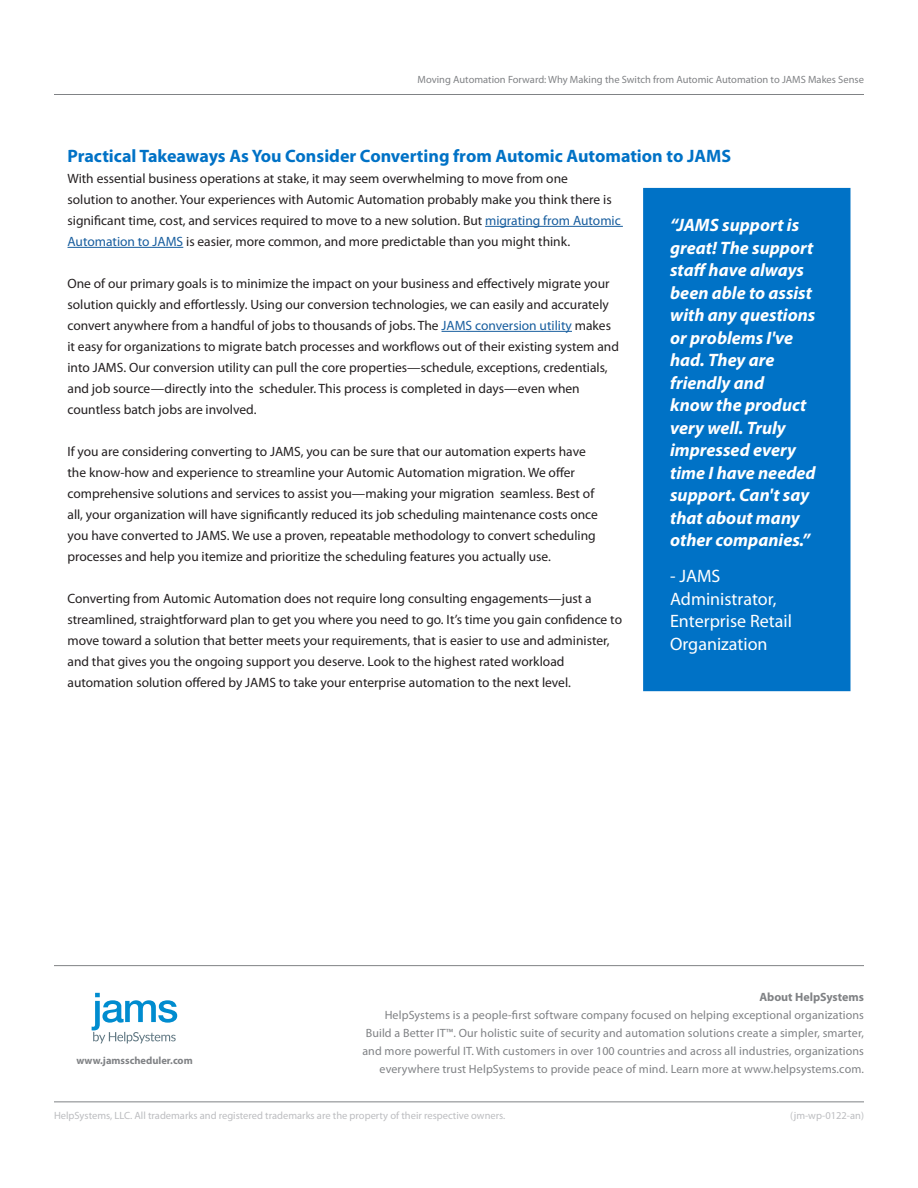
<style>
.page{position:relative;width:918px;height:1188px;background:#fff}
.page>*{position:absolute;margin:0;border:0;box-sizing:border-box;transform-origin:0 0}
.Body_-_Pull_Quote{font:italic 700 18px/22.5px "Myriad Pro";color:#fff}
.Body_-_Subhead{font:700 18px "Myriad Pro";color:#0072c6}
.Body_-_Pull_Quote-2{font:18px/22.5px "Myriad Pro";color:#fff}
.Title_-_Summary_Copy{font:13.5px/21px "Myriad Pro";color:#231f20}
.t1{font:12px/18px "Myriad Pro";letter-spacing:.01em;color:#808285;text-align:right}
.t2{font:700 12px "Myriad Pro";color:#808285}
.t3{font:10.5px "Myriad Pro";color:#bcbdc0}
.t4{font:10.5px "Myriad Pro";color:#808285}
.t5{font:700 10.5px "Myriad Pro";color:#808285}
.s1{color:#175d9e}
</style>
<div class="page">
<hr style="left:54px;top:1101px;width:810px;height:1px;background:#808285">
<hr style="left:54px;top:965px;width:810px;height:1px;background:#808285">
<hr style="left:54px;top:94px;width:810px;height:1px;background:#808285">
<svg style="left:92px;top:993px;width:85px;height:51px"></svg>
<hr style="left:485px;top:226px;width:138px;height:1px;background:#175d9e">
<hr style="left:68px;top:247px;width:115px;height:1px;background:#175d9e">
<hr style="left:442px;top:331px;width:130px;height:1px;background:#175d9e">
<div style="left:643px;top:188px;width:207px;height:503px;background:#0072c6;border:2px solid #0072c6"></div>
<p class="t4" style="left:418px;top:73px;width:448px">Moving Automation Forward: Why Making the Switch from Automic Automation to JAMS Makes Sense</p>
<p class="Body_-_Subhead" style="left:68px;top:144px;width:665px">Practical Takeaways As You Consider Converting from Automic Automation to JAMS</p>
<p class="Title_-_Summary_Copy" style="left:68px;top:168px;width:555px">With essential business operations at stake, it may seem overwhelming to move from one<br>solution to another. Your experiences with Automic Automation probably make you think there is significant time, cost, and services required to move to a new solution. But <span class="s1">migrating from Automic Automation to JAMS</span> is easier, more common, and more predictable than you might think.</p>
<p class="Title_-_Summary_Copy" style="left:68px;top:273px;width:553px">One of our primary goals is to minimize the impact on your business and effectively migrate your solution quickly and effortlessly. Using our conversion technologies, we can easily and accurately convert anywhere from a handful of jobs to thousands of jobs. The <span class="s1">JAMS conversion utility</span> makes it easy for organizations to migrate batch processes and workflows out of their existing system and into JAMS. Our conversion utility can pull the core properties—schedule, exceptions, credentials, and job source—directly into the scheduler. This process is completed in days—even when countless batch jobs are involved.</p>
<p class="Title_-_Summary_Copy" style="left:68px;top:441px;width:532px">If you are considering converting to JAMS, you can be sure that our automation experts have the know-how and experience to streamline your Automic Automation migration. We offer comprehensive solutions and services to assist you—making your migration seamless. Best of all, your organization will have significantly reduced its job scheduling maintenance costs once you have converted to JAMS. We use a proven, repeatable methodology to convert scheduling processes and help you itemize and prioritize the scheduling features you actually use.</p>
<p class="Title_-_Summary_Copy" style="left:68px;top:588px;width:556px">Converting from Automic Automation does not require long consulting engagements—just a streamlined, straightforward plan to get you where you need to go. It’s time you gain confidence to move toward a solution that better meets your requirements, that is easier to use and administer, and that gives you the ongoing support you deserve. Look to the highest rated workload automation solution offered by JAMS to take your enterprise automation to the next level.</p>
<p class="Body_-_Pull_Quote" style="left:670px;top:214px;width:147px">“JAMS support is great! The support staff have always been able to assist with any questions or problems I've had. They are friendly and<br>know the product very well. Truly impressed every time I have needed support. Can't say that about many other companies.”</p>
<p class="Body_-_Pull_Quote-2" style="left:670px;top:565px;width:123px">- JAMS<br>Administrator,<br>Enterprise Retail<br>Organization</p>
<p class="t5" style="left:76px;top:1053px;width:118px">www.jamsscheduler.com</p>
<p class="t2" style="left:759px;top:989px;width:106px">About HelpSystems</p>
<p class="t1" style="left:362px;top:1006px;width:503px">HelpSystems is a people-first software company focused on helping exceptional organizations Build a Better IT™. Our holistic suite of security and automation solutions create a simpler, smarter, and more powerful IT. With customers in over 100 countries and across all industries, organizations everywhere trust HelpSystems to provide peace of mind. Learn more at www.helpsystems.com.</p>
<p class="t3" style="left:54px;top:1109px;width:453px">HelpSystems, LLC. All trademarks and registered trademarks are the property of their respective owners.</p>
<p class="t3" style="left:790px;top:1109px;width:75px">(jm-wp-0122-an)</p>
</div>
